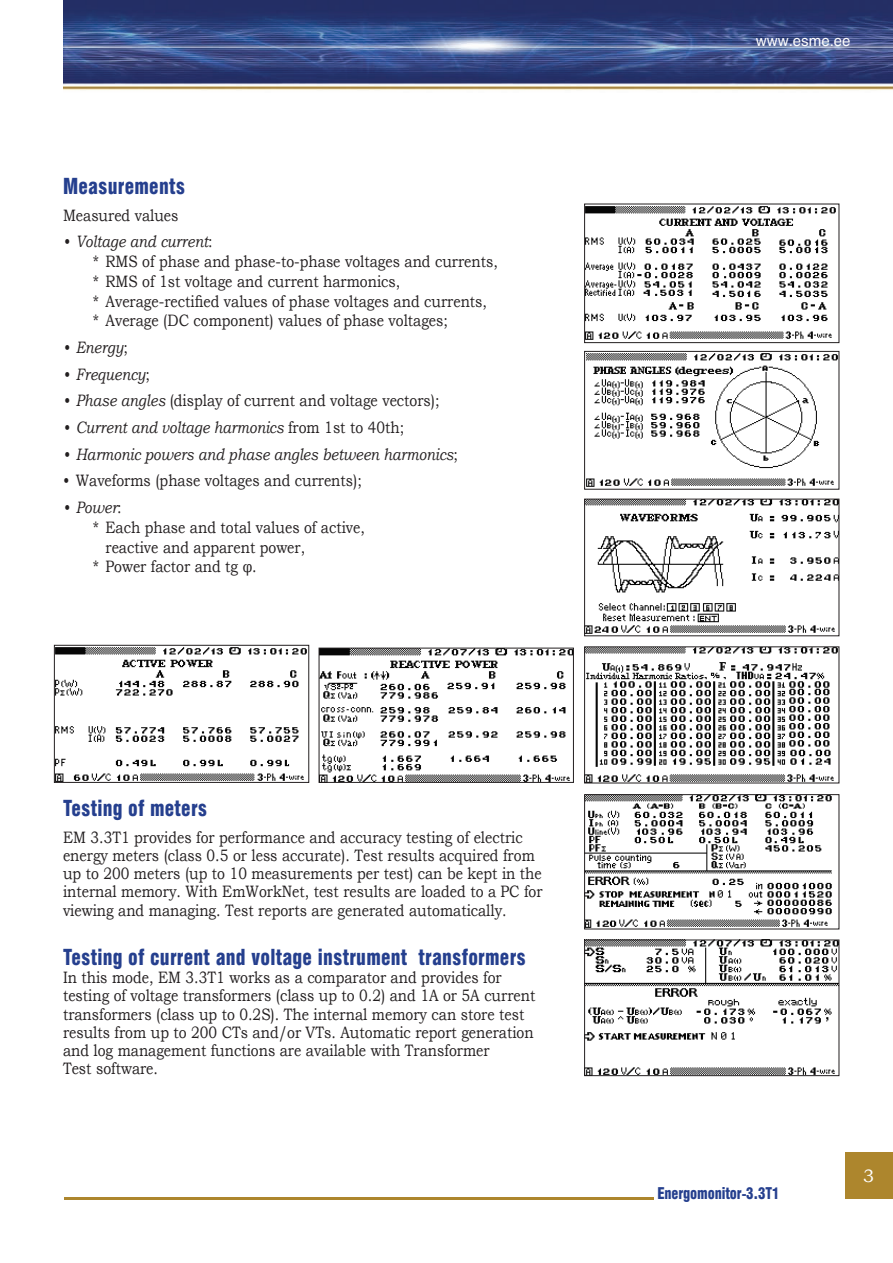
<style>
.page{position:relative;width:893px;height:1263px;background:#fff}
.page>*{position:absolute;margin:0;border:0;box-sizing:border-box;transform-origin:0 0}
.Body_Text{font:900 22.5px "Helios Cond";letter-spacing:.01em;color:#253f8e;scale:.9 1}
.Zag2{font:900 22.5px "Helios Cond";letter-spacing:.01em;color:#253f8e;scale:.9 1}
.t1{font:18px "Bookman Old Style";color:#fff}
.Body_Text-2{font:16.5px/18.1px "Bookman Old Style";color:#231f20;scale:.85 1}
.Body_Text_o{font:italic 16.5px "Bookman Old Style";color:#231f20;scale:.85 1}
.Body_Text_o-2{font:16.5px "Bookman Old Style";color:#231f20;scale:.85 1}
.Spis{font:16.5px "Helios Cond Black C";letter-spacing:-.01em;color:#253f8e;scale:.9 1}
.t2{font:15px "Helios C";color:#fff}
.s1{font-style:normal}
.s2{font-style:italic}
</style>
<div class="page">
<img style="left:64px;top:0;width:829px;height:90px">
<div style="left:845px;top:1152px;width:48px;height:47px;background:#ad862d"></div>
<hr style="left:64px;top:1197px;width:589px;height:2px;background:#ad862d">
<img style="left:586px;top:941px;width:251px;height:133px">
<div style="left:584px;top:939px;width:255px;height:137px;border:1px solid #231f20"></div>
<img style="left:586px;top:796px;width:246px;height:131px">
<div style="left:584px;top:794px;width:255px;height:135px;border:1px solid #231f20"></div>
<img style="left:56px;top:647px;width:251px;height:134px">
<div style="left:54px;top:645px;width:255px;height:138px;border:1px solid #231f20"></div>
<img style="left:321px;top:650px;width:251px;height:131px">
<div style="left:319px;top:648px;width:255px;height:135px;border:1px solid #231f20"></div>
<img style="left:586px;top:648px;width:251px;height:133px">
<div style="left:584px;top:646px;width:255px;height:137px;border:1px solid #231f20"></div>
<img style="left:586px;top:206px;width:250px;height:134px">
<div style="left:584px;top:204px;width:255px;height:139px;border:1px solid #231f20"></div>
<img style="left:586px;top:353px;width:251px;height:134px">
<div style="left:584px;top:351px;width:255px;height:139px;border:1px solid #231f20"></div>
<img style="left:586px;top:501px;width:251px;height:133px">
<div style="left:584px;top:499px;width:255px;height:137px;border:1px solid #231f20"></div>
<p class="Zag2" style="left:63px;top:173px;width:137px">Measurements</p>
<p class="Body_Text-2" style="left:63px;top:206px;width:137px">Measured values</p>
<p class="Body_Text_o" style="left:63px;top:230px;width:178px">• Voltage and current<span class="s1">:</span></p>
<p class="Body_Text-2" style="left:93px;top:252px;width:478px">* RMS of phase and phase-to-phase voltages and currents,</p>
<p class="Body_Text-2" style="left:93px;top:272px;width:363px">* RMS of 1st voltage and current harmonics,</p>
<p class="Body_Text-2" style="left:93px;top:292px;width:465px">* Average-rectified values of phase voltages and currents,</p>
<p class="Body_Text-2" style="left:93px;top:312px;width:419px">* Average (DC component) values of phase voltages;</p>
<p class="Body_Text_o" style="left:63px;top:336px;width:78px">• Energy<span class="s1">;</span></p>
<p class="Body_Text_o" style="left:63px;top:363px;width:104px">• Frequency<span class="s1">;</span></p>
<p class="Body_Text_o-2" style="left:63px;top:390px;width:445px"><span class="s2">• Phase angles</span> (display of current and voltage vectors);</p>
<p class="Body_Text_o" style="left:63px;top:416px;width:403px">• Current and voltage harmonics <span class="s1">from 1st to 40th;</span></p>
<p class="Body_Text_o" style="left:63px;top:443px;width:466px">• Harmonic powers and phase angles between harmonics<span class="s1">;</span></p>
<p class="Body_Text_o-2" style="left:63px;top:470px;width:353px">• Waveforms (phase voltages and currents);</p>
<p class="Body_Text_o" style="left:63px;top:496px;width:71px">• Power<span class="s1">:</span></p>
<p class="Body_Text-2" style="left:106px;top:517px;width:307px;line-height:19.8px;text-indent:-13px">* Each phase and total values of active, reactive and apparent power,</p>
<p class="Body_Text-2" style="left:93px;top:558px;width:194px">* Power factor and tg φ.</p>
<p class="Zag2" style="left:63px;top:795px;width:162px">Testing of meters</p>
<p class="Body_Text-2" style="left:63px;top:828px;width:566px">EM 3.3T1 provides for performance and accuracy testing of electric energy meters (class 0.5 or less accurate). Test results acquired from up to 200 meters (up to 10 measurements per test) can be kept in the internal memory. With EmWorkNet, test results are loaded to a PC for viewing and managing. Test reports are generated automatically.</p>
<p class="Body_Text" style="left:63px;top:944px;width:516px">Testing of current and voltage instrument transformers</p>
<p class="Body_Text-2" style="left:63px;top:968px;width:557px">In this mode, EM 3.3T1 works as a comparator and provides for testing of voltage transformers (class up to 0.2) and 1A or 5A current transformers (class up to 0.2S). The internal memory can store test results from up to 200 CTs and/or VTs. Automatic report generation and log management functions are available with Transformer<br>Test software.</p>
<p class="t2" style="left:756px;top:32px;width:96px">www.esme.ee</p>
<p class="Spis" style="left:657px;top:1184px;width:137px">Energomonitor-3.3Т1</p>
<p class="t1" style="left:863px;top:1164px;width:13px">3</p>
</div>
